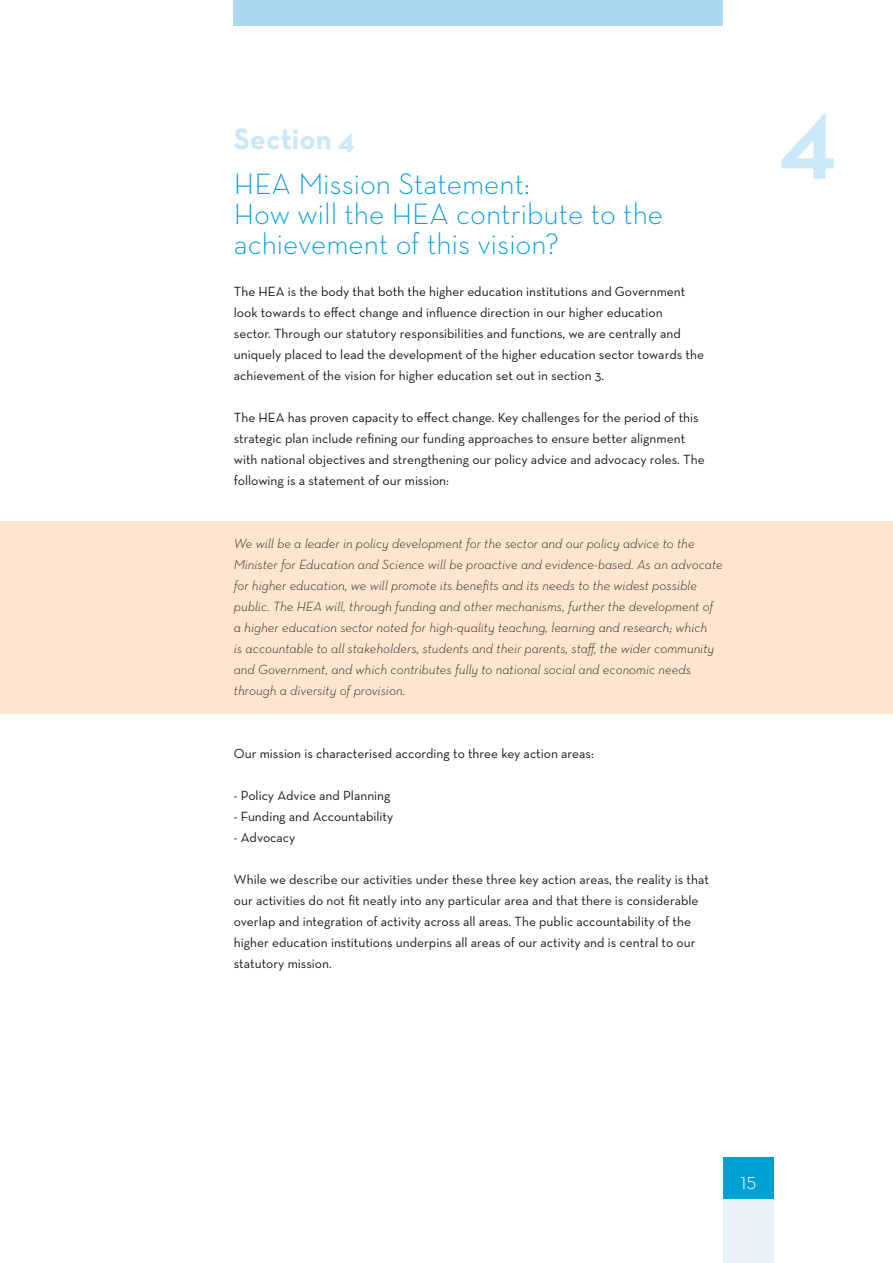
<style>
.page{position:relative;width:893px;height:1263px;background:#fff}
.page>*{position:absolute;margin:0;border:0;box-sizing:border-box;transform-origin:0 0}
.t1{font:700 120px "Neutra Disp";color:#c9e9f8}
.t2{font:300 30px/30px "Neutra Text";color:#009ee0}
.t3{font:700 30px "Neutra Text";color:#c9e9f8}
.t4{font:24px "Neutra Text Light SC";color:#fff}
.t5{font:13.5px/21px "Neutra Text";color:#1a171c}
.t6{font:italic 300 13.5px/21px "Neutra Text";color:#1a171c}
</style>
<div class="page">
<div style="left:723px;top:1157px;width:51px;height:106px;background:#e8f3f9"></div>
<div style="left:723px;top:1157px;width:51px;height:41px;background:#009fd4"></div>
<div style="left:0;top:521px;width:893px;height:193px;background:#fde5ce"></div>
<div style="left:234px;top:0;width:489px;height:26px;background:#abd8ee"></div>
<h2 class="t3" style="left:234px;top:127px;width:122px">Section 4</h2>
<h2 class="t2" style="left:234px;top:171px;width:431px">HEA Mission Statement:<br>How will the HEA contribute to the achievement of this vision?</h2>
<p class="t5" style="left:234px;top:282px;width:472px">The HEA is the body that both the higher education institutions and Government look towards to effect change and influence direction in our higher education<br>sector. Through our statutory responsibilities and functions, we are centrally and uniquely placed to lead the development of the higher education sector towards the achievement of the vision for higher education set out in section 3.</p>
<p class="t5" style="left:234px;top:408px;width:472px">The HEA has proven capacity to effect change. Key challenges for the period of this strategic plan include refining our funding approaches to ensure better alignment with national objectives and strengthening our policy advice and advocacy roles. The following is a statement of our mission:</p>
<p class="t6" style="left:234px;top:534px;width:490px">We will be a leader in policy development for the sector and our policy advice to the Minister for Education and Science will be proactive and evidence-based. As an advocate for higher education, we will promote its benefits and its needs to the widest possible public. The HEA will, through funding and other mechanisms, further the development of a higher education sector noted for high-quality teaching, learning and research; which<br>is accountable to all stakeholders, students and their parents, staff, the wider community and Government, and which contributes fully to national social and economic needs through a diversity of provision.</p>
<p class="t5" style="left:234px;top:744px;width:362px">Our mission is characterised according to three key action areas:</p>
<p class="t5" style="left:234px;top:786px;width:158px">- Policy Advice and Planning</p>
<p class="t5" style="left:234px;top:807px;width:161px">- Funding and Accountability</p>
<p class="t5" style="left:234px;top:828px;width:63px">- Advocacy</p>
<p class="t5" style="left:234px;top:870px;width:477px">While we describe our activities under these three key action areas, the reality is that our activities do not fit neatly into any particular area and that there is considerable overlap and integration of activity across all areas. The public accountability of the higher education institutions underpins all areas of our activity and is central to our statutory mission.</p>
<h1 class="t1" style="left:779px;top:71px;width:60px">4</h1>
<h3 class="t4" style="left:740px;top:1166px;width:18px">15</h3>
</div>
